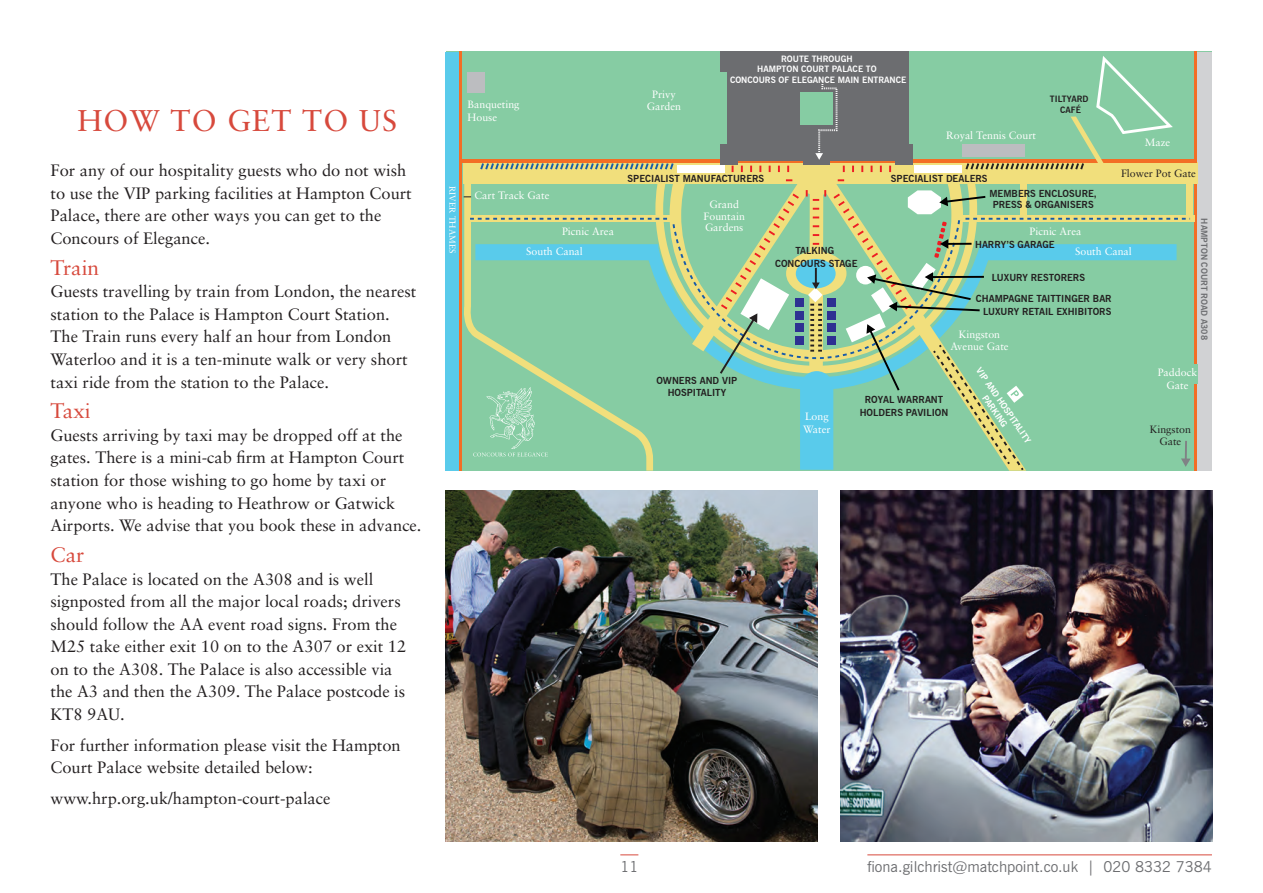
<style>
.page{position:relative;width:1263px;height:893px;background:#fff}
.page>*{position:absolute;margin:0;border:0;box-sizing:border-box;transform-origin:0 0}
.t1{font:30px "Sabon";letter-spacing:.04em;color:#d7493c}
.t2{font:21px "Sabon";color:#d7493c}
.t3{font:16.5px/22.5px "Sabon";color:#231f20}
.t4{font:15px "News Gothic BT";color:#6c6d70}
.t5{font:10.65px/12.8px "Sabon";color:#fff;text-align:center}
.t6{font:10.65px/12.8px "Sabon";color:#231f20;text-align:center}
.t7{font:700 9.6px/12.6px "News Gothic BT";color:#231f20;text-align:center}
.t8{font:700 8.7px/10.5px "News Gothic BT";color:#fff;text-align:center}
.t9{font:700 8.7px "News Gothic BT";color:#6c6d70}
.t10{font:700 8.7px/10.5px "News Gothic BT";color:#231f20;text-align:center}
.t11{font:8.7px "Sabon";color:#fff}
</style>
<div class="page">
<div style="left:446px;top:51px;width:765px;height:420px;background:#86cca3"></div>
<div style="left:1197px;top:52px;width:15px;height:418px;background:#d1d2d4"></div>
<div style="left:445px;top:52px;width:15px;height:418px;background:#59cbeb"></div>
<hr style="left:1194px;top:52px;width:3px;height:419px;background:#f36e25">
<div style="left:463px;top:162px;width:734px;height:21px;background:#f1df7c"></div>
<div style="left:955px;top:215px;width:239px;height:7px;background:#f1df7c"></div>
<div style="left:1186px;top:180px;width:7px;height:37px;background:#f1df7c"></div>
<hr style="left:459px;top:159px;width:738px;height:4px;background:#f36e25">
<div style="left:727px;top:51px;width:181px;height:110px;background:#6c6d70"></div>
<div style="left:721px;top:51px;width:33px;height:20px;background:#6c6d70"></div>
<div style="left:721px;top:145px;width:17px;height:20px;background:#6c6d70"></div>
<div style="left:467px;top:72px;width:18px;height:21px;background:#bcbdc0"></div>
<div style="left:962px;top:144px;width:62px;height:13px;background:#bcbdc0"></div>
<div style="left:895px;top:145px;width:17px;height:20px;background:#6c6d70"></div>
<div style="left:803px;top:145px;width:27px;height:20px;background:#6c6d70"></div>
<hr style="left:459px;top:52px;width:2px;height:419px;background:#f36e25">
<div style="left:800px;top:92px;width:33px;height:33px;background:#86cca3"></div>
<div style="left:1191px;top:364px;width:7px;height:20px;background:#86cca3"></div>
<svg style="left:480px;top:163px;width:194px;height:7px"></svg>
<svg style="left:741px;top:166px;width:2px;height:6px"></svg>
<svg style="left:750px;top:166px;width:2px;height:6px"></svg>
<svg style="left:759px;top:166px;width:2px;height:6px"></svg>
<svg style="left:769px;top:166px;width:2px;height:6px"></svg>
<svg style="left:778px;top:166px;width:2px;height:6px"></svg>
<svg style="left:787px;top:166px;width:2px;height:6px"></svg>
<svg style="left:843px;top:166px;width:2px;height:6px"></svg>
<svg style="left:852px;top:166px;width:2px;height:6px"></svg>
<svg style="left:861px;top:166px;width:2px;height:6px"></svg>
<svg style="left:880px;top:166px;width:2px;height:6px"></svg>
<svg style="left:889px;top:166px;width:2px;height:6px"></svg>
<div style="left:914px;top:165px;width:47px;height:7px;background:#fff"></div>
<div style="left:677px;top:165px;width:47px;height:7px;background:#fff"></div>
<svg style="left:965px;top:56px;width:208px;height:114px"></svg>
<svg style="left:815px;top:84px;width:23px;height:76px"></svg>
<svg style="left:464px;top:179px;width:726px;height:292px"></svg>
<img style="left:445px;top:491px;width:372px;height:350px">
<img style="left:840px;top:491px;width:372px;height:350px">
<hr style="left:867px;top:854px;width:345px;height:1px;background:#d7493c">
<svg style="left:620px;top:854px;width:18px;height:1px"></svg>
<h1 class="t1" style="left:77px;top:103px;width:321px">HOW TO GET TO US</h1>
<p class="t3" style="left:51px;top:159px;width:363px">For any of our hospitality guests who do not wish to use the VIP parking facilities at Hampton Court Palace, there are other ways you can get to the Concours of Elegance.</p>
<p class="t2" style="left:51px;top:255px;width:50px">Train</p>
<p class="t3" style="left:51px;top:280px;width:367px">Guests travelling by train from London, the nearest station to the Palace is Hampton Court Station.<br>The Train runs every half an hour from London Waterloo and it is a ten-minute walk or very short taxi ride from the station to the Palace.</p>
<p class="t2" style="left:51px;top:399px;width:42px">Taxi</p>
<p class="t3" style="left:51px;top:424px;width:373px">Guests arriving by taxi may be dropped off at the gates. There is a mini-cab firm at Hampton Court station for those wishing to go home by taxi or anyone who is heading to Heathrow or Gatwick Airports. We advise that you book these in advance.</p>
<p class="t2" style="left:51px;top:542px;width:35px">Car</p>
<p class="t3" style="left:51px;top:567px;width:357px">The Palace is located on the A308 and is well signposted from all the major local roads; drivers should follow the AA event road signs. From the M25 take either exit 10 on to the A307 or exit 12 on to the A308. The Palace is also accessible via the A3 and then the A309. The Palace postcode is KT8 9AU.</p>
<p class="t3" style="left:51px;top:733px;width:352px">For further information please visit the Hampton<br>Court Palace website detailed below:</p>
<p class="t3" style="left:51px;top:787px;width:281px">www.hrp.org.uk/hampton-court-palace</p>
<p class="t11" style="left:458px;top:186px;width:69px;rotate:90deg">RIVER THAMES</p>
<p class="t5" style="left:468px;top:98px;width:53px;text-align:left">Banqueting<br>House</p>
<p class="t5" style="left:647px;top:88px;width:36px">Privy<br>Garden</p>
<p class="t8" style="left:730px;top:53px;width:178px">ROUTE THROUGH<br>HAMPTON COURT PALACE TO<br>CONCOURS OF ELEGANCE MAIN ENTRANCE</p>
<p class="t5" style="left:946px;top:128px;width:91px">Royal Tennis Court</p>
<p class="t7" style="left:628px;top:172px;width:138px">SPECIALIST MANUFACTURERS</p>
<p class="t7" style="left:891px;top:172px;width:98px">SPECIALIST DEALERS</p>
<p class="t10" style="left:1050px;top:94px;width:40px">TILTYARD<br>CAFÉ</p>
<p class="t5" style="left:1145px;top:135px;width:27px">Maze</p>
<p class="t6" style="left:1121px;top:166px;width:76px">Flower Pot Gate</p>
<p class="t5" style="left:475px;top:189px;width:76px">Cart Track Gate</p>
<p class="t7" style="left:989px;top:187px;width:109px;line-height:11.6px">MEMBERS ENCLOSURE,<br>PRESS &amp; ORGANISERS</p>
<p class="t5" style="left:703px;top:199px;width:43px;line-height:11.6px">Grand<br>Fountain<br>Gardens</p>
<p class="t5" style="left:562px;top:224px;width:53px">Picnic Area</p>
<p class="t5" style="left:1029px;top:224px;width:53px">Picnic Area</p>
<p class="t7" style="left:975px;top:238px;width:81px">HARRY’S GARAGE</p>
<p class="t5" style="left:526px;top:245px;width:58px">South Canal</p>
<p class="t5" style="left:1075px;top:245px;width:58px">South Canal</p>
<p class="t7" style="left:775px;top:245px;width:84px">TALKING<br>CONCOURS STAGE</p>
<p class="t7" style="left:992px;top:271px;width:95px">LUXURY RESTORERS</p>
<p class="t7" style="left:976px;top:292px;width:137px">CHAMPAGNE TAITTINGER BAR</p>
<p class="t7" style="left:983px;top:305px;width:130px">LUXURY RETAIL EXHIBITORS</p>
<p class="t7" style="left:656px;top:374px;width:83px">OWNERS AND VIP<br>HOSPITALITY</p>
<p class="t5" style="left:803px;top:410px;width:29px;text-align:left">Long<br>Water</p>
<p class="t5" style="left:950px;top:327px;width:60px">Kingston<br>Avenue Gate</p>
<p class="t7" style="left:860px;top:393px;width:90px">ROYAL WARRANT<br>HOLDERS PAVILION</p>
<p class="t8" style="left:983px;top:365px;width:91px;rotate:56deg">VIP AND HOSPITALITY<br>PARKING</p>
<p class="t9" style="left:1209px;top:218px;width:123px;rotate:90deg">HAMPTON COURT ROAD A308</p>
<p class="t5" style="left:1158px;top:366px;width:41px">Paddock<br>Gate</p>
<p class="t6" style="left:1150px;top:422px;width:43px">Kingston<br>Gate</p>
<p class="t4" style="left:620px;top:858px;width:20px">11</p>
<p class="t4" style="left:867px;top:858px;width:346px">fiona.gilchrist@matchpoint.co.uk | 020 8332 7384</p>
</div>
